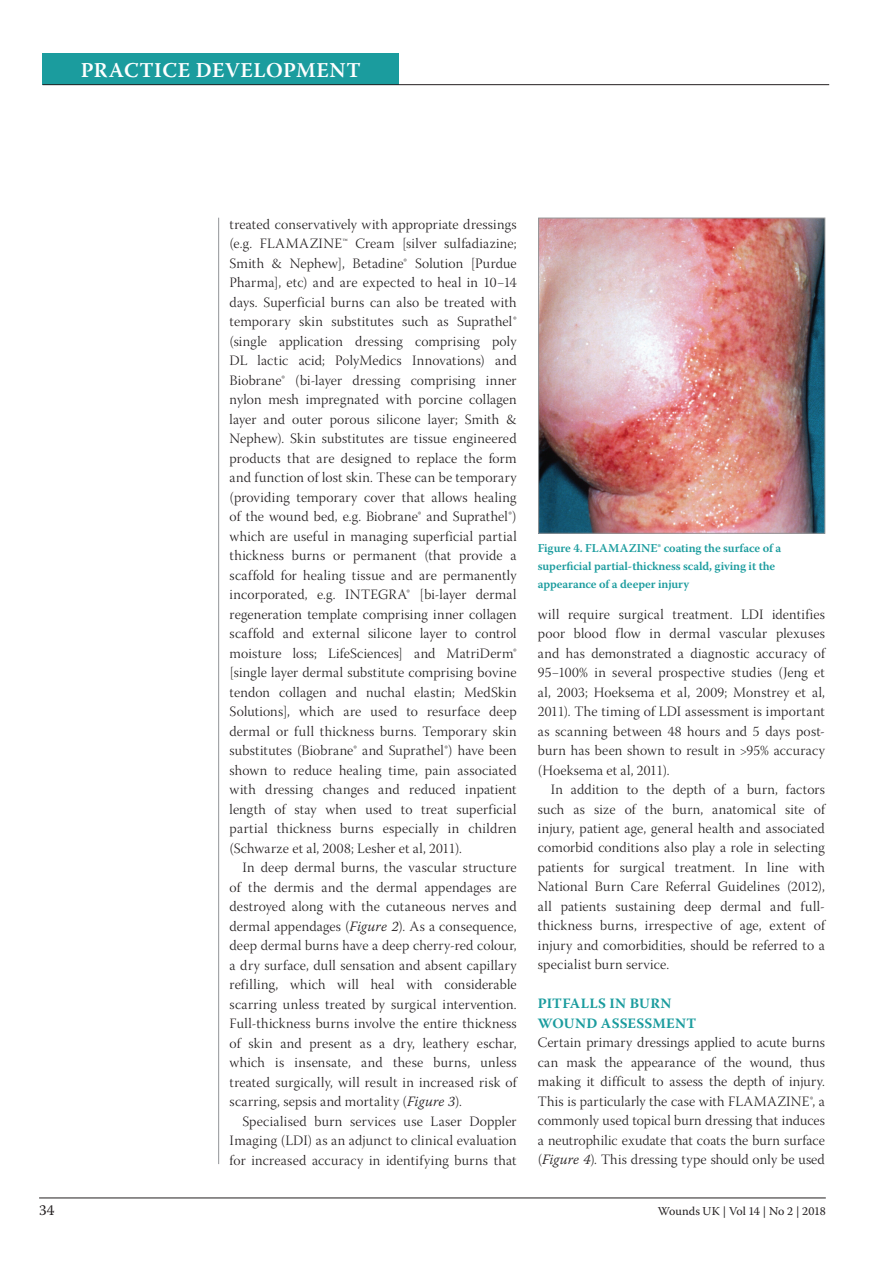
<style>
.page{position:relative;width:893px;height:1263px;background:#fff}
.page>*{position:absolute;margin:0;border:0;box-sizing:border-box;transform-origin:0 0}
.t1{font:600 21px "Warnock Pro";letter-spacing:.025em;color:#fff}
.t2{font:15px "Warnock Pro";color:#231f20}
.t3{font:14.25px/19.5px "Warnock Pro Light Subh";letter-spacing:.015em;color:#231f20;text-align:justify}
.t4{font:700 14.25px/19.5px "Warnock Pro";letter-spacing:.02em;color:#1b9c9e}
.t5{font:600 12px/18px "Warnock Pro";letter-spacing:-.01em;color:#1b9c9e}
.t6{font:12px "Warnock Pro";letter-spacing:-.005em;color:#231f20}
.s1{font-family:"Warnock Pro";font-weight:300;font-style:italic}
</style>
<div class="page">
<hr style="left:39px;top:1197px;width:787px;height:1px;background:#231f20">
<div style="left:43px;top:53px;width:356px;height:32px;background:#1b9c9e"></div>
<hr style="left:43px;top:84px;width:786px;height:1px;background:#231f20">
<hr style="left:218px;top:218px;width:1px;height:946px;background:#939598">
<img style="left:540px;top:220px;width:283px;height:312px">
<div style="left:538px;top:218px;width:287px;height:316px;border:1px solid #939598"></div>
<h1 class="t1" style="left:81px;top:57px;width:282px">PRACTICE DEVELOPMENT</h1>
<p class="t3" style="left:230px;top:216px;width:289px">treated conservatively with appropriate dressings (e.g. FLAMAZINE™ Cream [silver sulfadiazine; Smith &amp; Nephew], Betadine® Solution [Purdue Pharma], etc) and are expected to heal in 10−14 days. Superficial burns can also be treated with temporary skin substitutes such as Suprathel® (single application dressing comprising poly DL lactic acid; PolyMedics Innovations) and Biobrane® (bi-layer dressing comprising inner nylon mesh impregnated with porcine collagen layer and outer porous silicone layer; Smith &amp; Nephew). Skin substitutes are tissue engineered products that are designed to replace the form and function of lost skin. These can be temporary (providing temporary cover that allows healing of the wound bed, e.g. Biobrane® and Suprathel®) which are useful in managing superficial partial thickness burns or permanent (that provide a scaffold for healing tissue and are permanently incorporated, e.g. INTEGRA® [bi-layer dermal regeneration template comprising inner collagen scaffold and external silicone layer to control moisture loss; LifeSciences] and MatriDerm® [single layer dermal substitute comprising bovine tendon collagen and nuchal elastin; MedSkin Solutions], which are used to resurface deep dermal or full thickness burns. Temporary skin substitutes (Biobrane® and Suprathel®) have been shown to reduce healing time, pain associated with dressing changes and reduced inpatient length of stay when used to treat superficial partial thickness burns especially in children (Schwarze et al, 2008; Lesher et al, 2011).</p>
<p class="t3" style="left:230px;top:859px;width:289px;text-indent:13px">In deep dermal burns, the vascular structure of the dermis and the dermal appendages are destroyed along with the cutaneous nerves and dermal appendages (<span class="s1">Figure 2</span>). As a consequence, deep dermal burns have a deep cherry-red colour, a dry surface, dull sensation and absent capillary refilling, which will heal with considerable scarring unless treated by surgical intervention.<br>Full-thickness burns involve the entire thickness of skin and present as a dry, leathery eschar, which is insensate, and these burns, unless treated surgically, will result in increased risk of scarring, sepsis and mortality (<span class="s1">Figure 3</span>).</p>
<p class="t3" style="left:230px;top:1113px;width:289px;text-indent:13px">Specialised burn services use Laser Doppler Imaging (LDI) as an adjunct to clinical evaluation for increased accuracy in identifying burns that</p>
<p class="t5" style="left:538px;top:539px;width:245px">Figure 4. FLAMAZINE® coating the surface of a superficial partial-thickness scald, giving it the appearance of a deeper injury</p>
<p class="t3" style="left:538px;top:606px;width:289px">will require surgical treatment. LDI identifies poor blood flow in dermal vascular plexuses and has demonstrated a diagnostic accuracy of 95−100% in several prospective studies (Jeng et al, 2003; Hoeksema et al, 2009; Monstrey et al, 2011). The timing of LDI assessment is important as scanning between 48 hours and 5 days post&shy;burn has been shown to result in &gt;95% accuracy (Hoeksema et al, 2011).</p>
<p class="t3" style="left:538px;top:781px;width:289px;text-indent:13px">In addition to the depth of a burn, factors such as size of the burn, anatomical site of injury, patient age, general health and associated comorbid conditions also play a role in selecting patients for surgical treatment. In line with National Burn Care Referral Guidelines (2012), all patients sustaining deep dermal and full&shy;thickness burns, irrespective of age, extent of injury and comorbidities, should be referred to a specialist burn service.</p>
<p class="t4" style="left:538px;top:994px;width:160px">PITFALLS IN BURN<br>WOUND ASSESSMENT</p>
<p class="t3" style="left:538px;top:1035px;width:289px">Certain primary dressings applied to acute burns can mask the appearance of the wound, thus making it difficult to assess the depth of injury.<br>This is particularly the case with FLAMAZINE®, a commonly used topical burn dressing that induces a neutrophilic exudate that coats the burn surface (<span class="s1">Figure 4</span>). This dressing type should only be used</p>
<p class="t2" style="left:39px;top:1201px;width:17px">34</p>
<p class="t6" style="left:658px;top:1204px;width:170px">Wounds UK | Vol 14 | No 2 | 2018</p>
</div>
